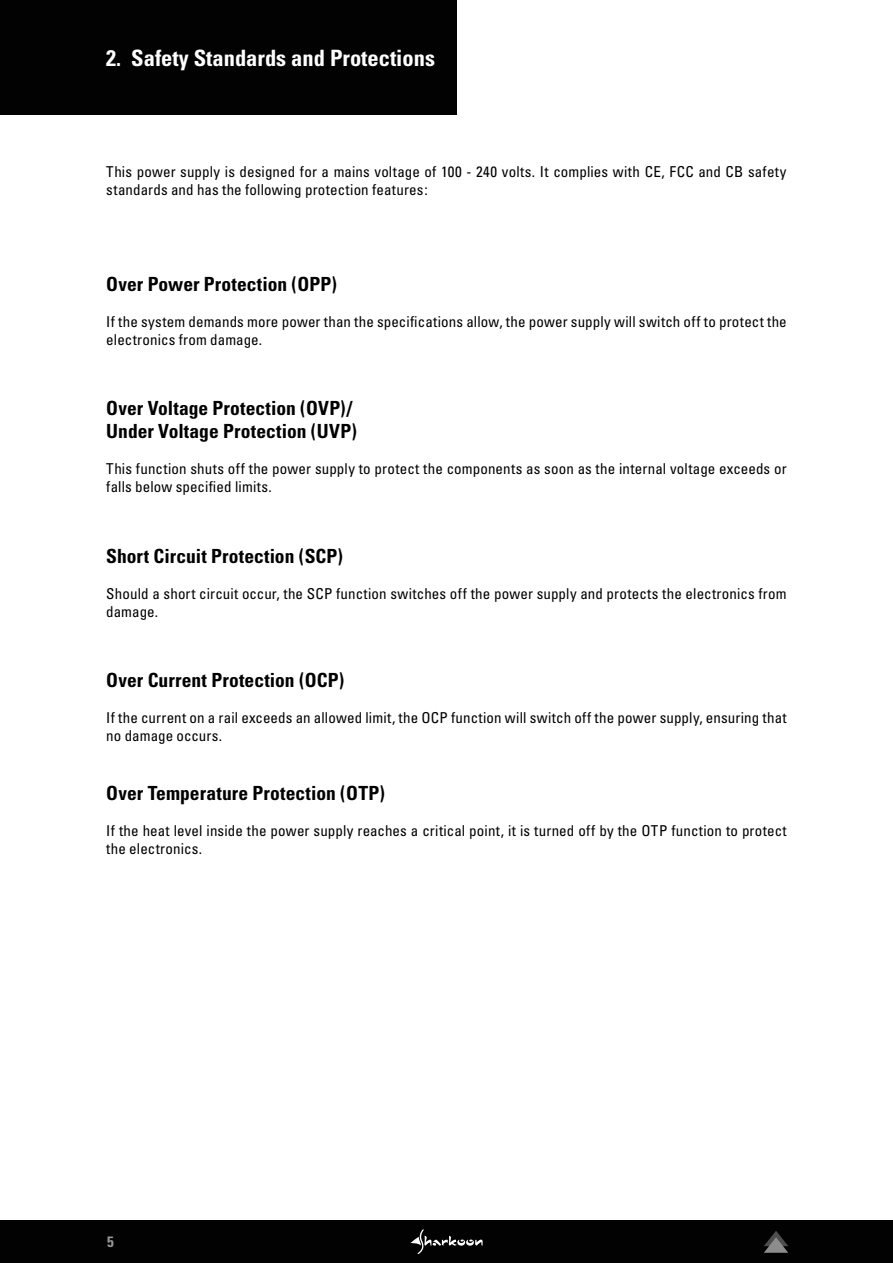
<style>
.page{position:relative;width:893px;height:1263px;background:#fff}
.page>*{position:absolute;margin:0;border:0;box-sizing:border-box;transform-origin:0 0}
.t1{font:700 condensed 22.5px "Univers";color:#fff}
.t2{font:700 condensed 19.5px/23.4px "Univers";letter-spacing:.005em;color:#000}
.t3{font:condensed 15px/18px "Univers";letter-spacing:.01em;color:#000}
.t4{font:700 condensed 15px "Univers";color:#d9d9d9}
</style>
<div class="page">
<div style="left:0;top:1220px;width:893px;height:43px;background:#020203"></div>
<svg style="left:410px;top:1229px;width:73px;height:25px"></svg>
<svg style="left:764px;top:1231px;width:24px;height:22px"></svg>
<div style="left:0;top:0;width:456px;height:115px;background:#020203"></div>
<h1 class="t1" style="left:106px;top:44px;width:330px">2. Safety Standards and Protections</h1>
<p class="t3" style="left:106px;top:163px;width:682px">This power supply is designed for a mains voltage of 100 - 240 volts. It complies with CE, FCC and CB safety standards and has the following protection features:</p>
<h2 class="t2" style="left:106px;top:272px;width:232px">Over Power Protection (OPP)</h2>
<p class="t3" style="left:106px;top:312px;width:682px">If the system demands more power than the specifications allow, the power supply will switch off to protect the electronics from damage.</p>
<h2 class="t2" style="left:106px;top:396px;width:252px">Over Voltage Protection (OVP)/<br>Under Voltage Protection (UVP)</h2>
<p class="t3" style="left:106px;top:460px;width:682px">This function shuts off the power supply to protect the components as soon as the internal voltage exceeds or falls below specified limits.</p>
<h2 class="t2" style="left:106px;top:544px;width:238px">Short Circuit Protection (SCP)</h2>
<p class="t3" style="left:106px;top:584px;width:682px">Should a short circuit occur, the SCP function switches off the power supply and protects the electronics from damage.</p>
<h2 class="t2" style="left:106px;top:668px;width:239px">Over Current Protection (OCP)</h2>
<p class="t3" style="left:106px;top:708px;width:682px">If the current on a rail exceeds an allowed limit, the OCP function will switch off the power supply, ensuring that no damage occurs.</p>
<h2 class="t2" style="left:106px;top:781px;width:280px">Over Temperature Protection (OTP)</h2>
<p class="t3" style="left:106px;top:822px;width:682px">If the heat level inside the power supply reaches a critical point, it is turned off by the OTP function to protect the electronics.</p>
<p class="t4" style="left:107px;top:1232px;width:8px">5</p>
</div>
